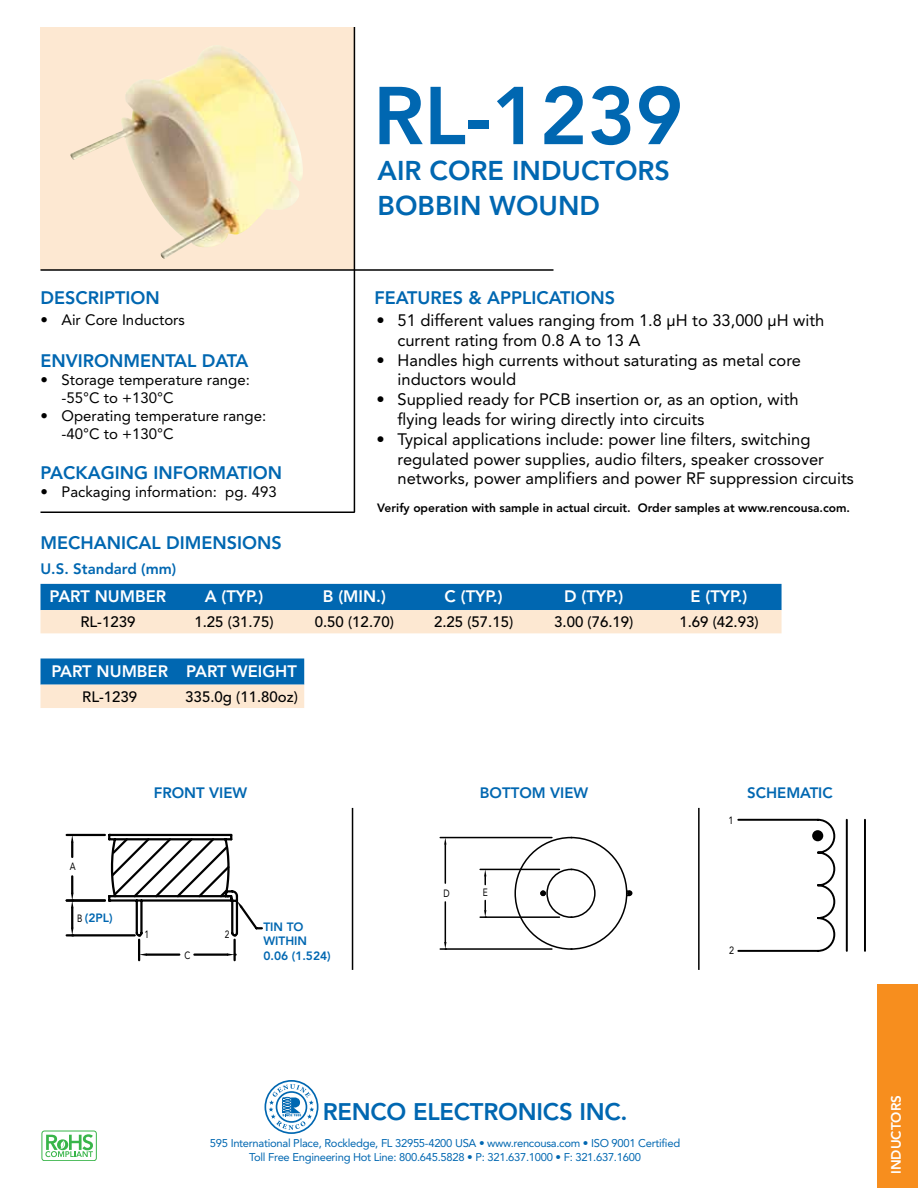
<style>
.page{position:relative;width:918px;height:1188px;background:#fff}
.page>*{position:absolute;margin:0;border:0;box-sizing:border-box;transform-origin:0 0}
.t1{font:800 81px "Avenir LT Std";color:#0067b1}
.t2{font:800 27px/35.8px "Avenir LT Std";color:#0067b1}
.t3{font:800 23.85px "Avenir LT Std";letter-spacing:-.01em;color:#0067b1}
.t4{font:800 18px "Avenir LT Std";color:#0067b1}
.t5{font:16.5px/19.8px "Avenir LT Std";color:#000}
.t6{font:800 16.5px "Avenir LT Std";color:#fff}
.t7{font:15px/18px "Avenir LT Std";color:#000}
.t8{font:500 15px "Avenir LT Std";color:#000}
.t9{font:800 15px "Avenir LT Std";color:#0067b1}
.t10{font:800 13.5px "Avenir LT Std";color:#fff}
.t11{font:800 12px "Avenir LT Std";color:#000}
.t12{font:800 12px/14.4px "Avenir LT Std";color:#0067b1}
.t13{font:11.25px "Avenir LT Std";letter-spacing:-.025em;color:#0067b1}
.t14{font:10.5px "Avenir";color:#000;scale:.8 1}
.t15{font:10.5px "Avenir LT Std";color:#000;scale:.8 1}
.t16{font:10.5px "Avenir LT Std";color:#000;scale:.86 1}
</style>
<div class="page">
<div style="left:877px;top:984px;width:41px;height:204px;background:#f78e1e"></div>
<svg style="left:264px;top:1080px;width:55px;height:54px"></svg>
<svg style="left:45px;top:1134px;width:48px;height:23px"></svg>
<div style="left:42px;top:1131px;width:55px;height:30px;border:1px solid #39b54a;border-radius:3px"></div>
<div style="left:40px;top:27px;width:315px;height:243px;background:#fde8d2"></div>
<hr style="left:40px;top:269px;width:514px;height:2px;background:#000">
<hr style="left:354px;top:27px;width:1px;height:485px;background:#000">
<hr style="left:40px;top:512px;width:315px;height:1px;background:#000">
<hr style="left:352px;top:808px;width:1px;height:162px;background:#000">
<hr style="left:698px;top:808px;width:2px;height:162px;background:#000">
<svg style="left:40px;top:584px;width:742px;height:49px;background:#76a3c0"></svg>
<hr style="left:138px;top:940px;width:2px;height:20px;background:#000">
<hr style="left:233px;top:940px;width:3px;height:20px;background:#000">
<hr style="left:147px;top:953px;width:32px;height:3px;background:#000">
<hr style="left:194px;top:953px;width:33px;height:3px;background:#000">
<svg style="left:140px;top:953px;width:7px;height:3px"></svg>
<svg style="left:227px;top:953px;width:9px;height:3px"></svg>
<svg style="left:66px;top:834px;width:197px;height:103px"></svg>
<hr style="left:480px;top:869px;width:79px;height:1px;background:#000">
<hr style="left:480px;top:916px;width:79px;height:2px;background:#000">
<svg style="left:484px;top:870px;width:2px;height:15px"></svg>
<svg style="left:484px;top:900px;width:2px;height:17px"></svg>
<hr style="left:440px;top:837px;width:112px;height:1px;background:#000">
<hr style="left:440px;top:948px;width:112px;height:2px;background:#000">
<hr style="left:445px;top:845px;width:1px;height:38px;background:#000">
<hr style="left:445px;top:902px;width:1px;height:40px;background:#000">
<svg style="left:444px;top:838px;width:2px;height:7px"></svg>
<svg style="left:444px;top:942px;width:2px;height:8px"></svg>
<svg style="left:514px;top:837px;width:118px;height:113px"></svg>
<svg style="left:737px;top:818px;width:129px;height:134px"></svg>
<div style="left:812px;top:830px;width:11px;height:11px;background:#000;border-radius:50%"></div>
<svg style="left:40px;top:658px;width:264px;height:50px;background:#7aa5c1"></svg>
<img style="left:70px;top:47px;width:233px;height:212px">
<h1 class="t1" style="left:373px;top:68px;width:312px">RL-1239</h1>
<h2 class="t2" style="left:378px;top:152px;width:294px">AIR CORE INDUCTORS<br>BOBBIN WOUND</h2>
<p class="t4" style="left:41px;top:287px;width:121px">DESCRIPTION</p>
<p class="t4" style="left:375px;top:287px;width:242px">FEATURES &amp; APPLICATIONS</p>
<p class="t7" style="left:40px;top:311px;width:146px">• Air Core Inductors</p>
<p class="t4" style="left:40px;top:350px;width:210px">ENVIRONMENTAL DATA</p>
<p class="t7" style="left:62px;top:371px;width:190px;text-indent:-21px">• Storage temperature range: -55°C to +130°C</p>
<p class="t7" style="left:62px;top:407px;width:206px;text-indent:-21px">• Operating temperature range: -40°C to +130°C</p>
<p class="t4" style="left:40px;top:462px;width:243px">PACKAGING INFORMATION</p>
<p class="t7" style="left:40px;top:483px;width:238px">• Packaging information: pg. 493</p>
<p class="t11" style="left:377px;top:501px;width:474px">Verify operation with sample in actual circuit. Order samples at www.rencousa.com.</p>
<p class="t5" style="left:398px;top:310px;width:428px;text-indent:-21px">• 51 different values ranging from 1.8 µH to 33,000 µH with current rating from 0.8 A to 13 A</p>
<p class="t5" style="left:398px;top:350px;width:405px;text-indent:-21px">• Handles high currents without saturating as metal core inductors would</p>
<p class="t5" style="left:398px;top:390px;width:403px;text-indent:-21px">• Supplied ready for PCB insertion or, as an option, with flying leads for wiring directly into circuits</p>
<p class="t5" style="left:398px;top:429px;width:458px;text-indent:-21px">• Typical applications include: power line filters, switching regulated power supplies, audio filters, speaker crossover networks, power amplifiers and power RF suppression circuits</p>
<p class="t4" style="left:40px;top:532px;width:243px">MECHANICAL DIMENSIONS</p>
<p class="t9" style="left:40px;top:560px;width:137px">U.S. Standard (mm)</p>
<p class="t6" style="left:50px;top:587px;width:118px">PART NUMBER</p>
<p class="t6" style="left:205px;top:587px;width:60px">A (TYP.)</p>
<p class="t6" style="left:323px;top:587px;width:65px">B (MIN.)</p>
<p class="t6" style="left:445px;top:587px;width:59px">C (TYP.)</p>
<p class="t6" style="left:564px;top:587px;width:61px">D (TYP.)</p>
<p class="t6" style="left:691px;top:587px;width:58px">E (TYP.)</p>
<p class="t8" style="left:80px;top:614px;width:57px">RL-1239</p>
<p class="t8" style="left:194px;top:614px;width:81px">1.25 (31.75)</p>
<p class="t8" style="left:315px;top:614px;width:81px">0.50 (12.70)</p>
<p class="t8" style="left:434px;top:614px;width:81px">2.25 (57.15)</p>
<p class="t8" style="left:554px;top:614px;width:81px">3.00 (76.19)</p>
<p class="t8" style="left:679px;top:614px;width:81px">1.69 (42.93)</p>
<p class="t6" style="left:51px;top:661px;width:247px">PART NUMBER PART WEIGHT</p>
<p class="t8" style="left:82px;top:688px;width:57px">RL-1239</p>
<p class="t8" style="left:185px;top:688px;width:114px">335.0g (11.80oz)</p>
<p class="t9" style="left:154px;top:784px;width:95px">FRONT VIEW</p>
<p class="t9" style="left:480px;top:784px;width:110px">BOTTOM VIEW</p>
<p class="t9" style="left:747px;top:784px;width:87px">SCHEMATIC</p>
<p class="t14" style="left:70px;top:860px;width:9px">A</p>
<p class="t12" style="left:85px;top:911px;width:29px">(2PL)</p>
<p class="t14" style="left:77px;top:912px;width:8px">B</p>
<p class="t14" style="left:144px;top:928px;width:7px">1</p>
<p class="t14" style="left:225px;top:928px;width:7px">2</p>
<p class="t14" style="left:185px;top:949px;width:9px">C</p>
<p class="t12" style="left:263px;top:920px;width:69px">TIN TO<br>WITHIN<br>0.06 (1.524)</p>
<p class="t15" style="left:443px;top:887px;width:9px">D</p>
<p class="t15" style="left:483px;top:886px;width:8px">E</p>
<p class="t16" style="left:729px;top:814px;width:7px">1</p>
<p class="t16" style="left:729px;top:945px;width:7px">2</p>
<h3 class="t3" style="left:323px;top:1097px;width:306px">RENCO ELECTRONICS INC.</h3>
<p class="t13" style="left:210px;top:1136px;width:472px">595 International Place, Rockledge, FL 32955-4200 USA • www.rencousa.com • ISO 9001 Certified</p>
<p class="t13" style="left:249px;top:1150px;width:393px">Toll Free Engineering Hot Line: 800.645.5828 • P: 321.637.1000 • F: 321.637.1600</p>
<p class="t10" style="left:888px;top:1174px;width:80px;rotate:-90deg">INDUCTORS</p>
</div>
